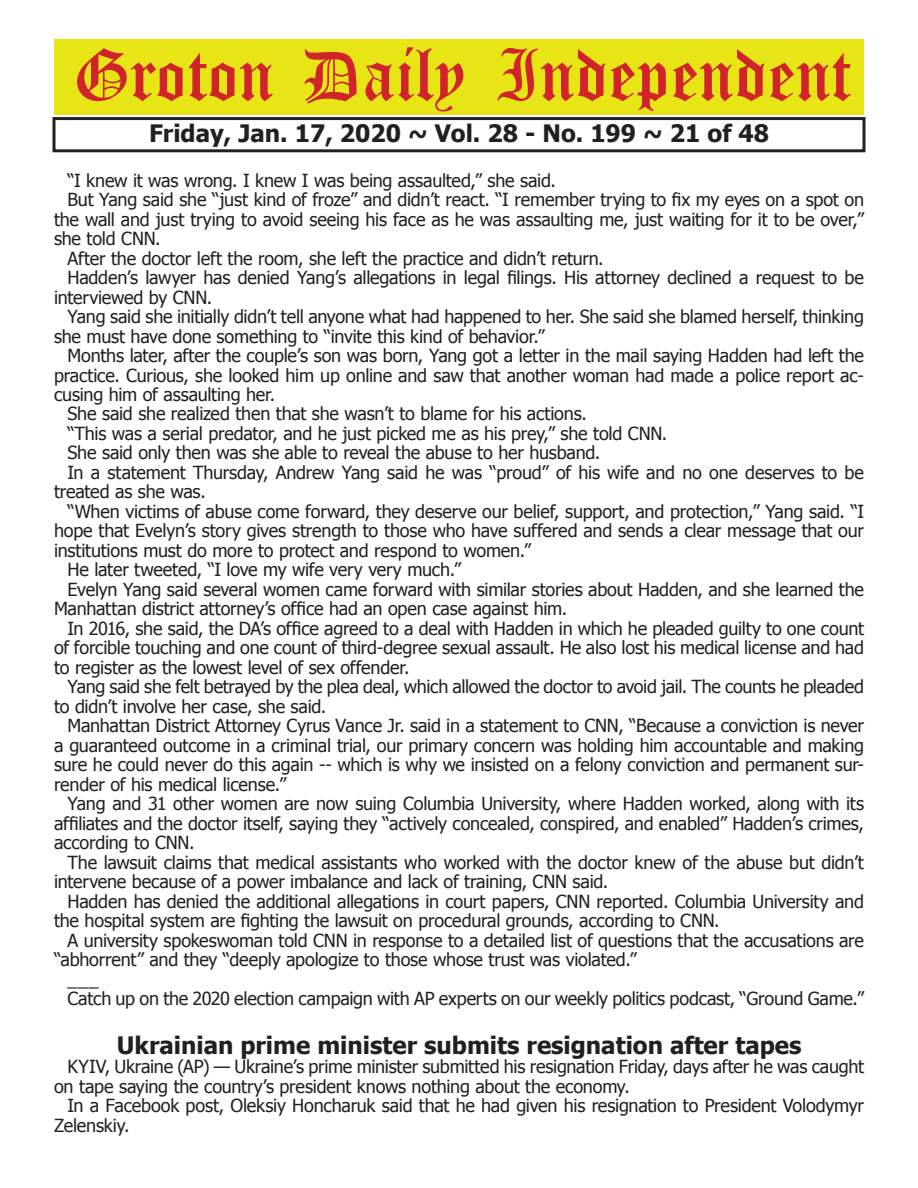
<style>
.page{position:relative;width:918px;height:1188px;background:#fff}
.page>*{position:absolute;margin:0;border:0;box-sizing:border-box;transform-origin:0 0}
.t1{font:54px "Old English Five";color:#d1232a}
.t2{font:700 24px "Tahoma";color:#231f20}
.t3{font:18px/19.5px "Tahoma";letter-spacing:-.01em;color:#231f20}
</style>
<div class="page">
<div style="left:52px;top:117px;width:814px;height:35px;border:3px solid #231f20"></div>
<div style="left:54px;top:40px;width:810px;height:75px;background:#e7e515"></div>
<h1 class="t1" style="left:73px;top:50px;width:779px">Groton Daily Independent</h1>
<h2 class="t2" style="left:149px;top:116px;width:622px">Friday, Jan. 17, 2020 ~ Vol. 28 - No. 199 ~ 21 of 48</h2>
<p class="t3" style="left:68px;top:169px;width:490px">“I knew it was wrong. I knew I was being assaulted,” she said.</p>
<p class="t3" style="left:68px;top:189px;width:798px">But Yang said she “just kind of froze” and didn’t react. “I remember trying to fix my eyes on a spot on</p>
<p class="t3" style="left:54px;top:208px;width:811px">the wall and just trying to avoid seeing his face as he was assaulting me, just waiting for it to be over,”</p>
<p class="t3" style="left:54px;top:228px;width:108px">she told CNN.</p>
<p class="t3" style="left:68px;top:247px;width:538px">After the doctor left the room, she left the practice and didn’t return.</p>
<p class="t3" style="left:68px;top:267px;width:798px">Hadden’s lawyer has denied Yang’s allegations in legal filings. His attorney declined a request to be</p>
<p class="t3" style="left:54px;top:286px;width:160px">interviewed by CNN.</p>
<p class="t3" style="left:68px;top:306px;width:798px">Yang said she initially didn’t tell anyone what had happened to her. She said she blamed herself, thinking</p>
<p class="t3" style="left:54px;top:325px;width:492px">she must have done something to “invite this kind of behavior.”</p>
<p class="t3" style="left:68px;top:345px;width:798px">Months later, after the couple’s son was born, Yang got a letter in the mail saying Hadden had left the</p>
<p class="t3" style="left:54px;top:364px;width:812px">practice. Curious, she looked him up online and saw that another woman had made a police report ac-</p>
<p class="t3" style="left:54px;top:384px;width:223px">cusing him of assaulting her.</p>
<p class="t3" style="left:68px;top:403px;width:521px">She said she realized then that she wasn’t to blame for his actions.</p>
<p class="t3" style="left:68px;top:423px;width:601px">“This was a serial predator, and he just picked me as his prey,” she told CNN.</p>
<p class="t3" style="left:68px;top:442px;width:534px">She said only then was she able to reveal the abuse to her husband.</p>
<p class="t3" style="left:68px;top:462px;width:798px">In a statement Thursday, Andrew Yang said he was “proud” of his wife and no one deserves to be</p>
<p class="t3" style="left:54px;top:481px;width:153px">treated as she was.</p>
<p class="t3" style="left:68px;top:501px;width:798px">“When victims of abuse come forward, they deserve our belief, support, and protection,” Yang said. “I</p>
<p class="t3" style="left:54px;top:520px;width:812px">hope that Evelyn’s story gives strength to those who have suffered and sends a clear message that our</p>
<p class="t3" style="left:54px;top:540px;width:479px">institutions must do more to protect and respond to women.”</p>
<p class="t3" style="left:68px;top:559px;width:395px">He later tweeted, “I love my wife very very much.”</p>
<p class="t3" style="left:68px;top:579px;width:798px">Evelyn Yang said several women came forward with similar stories about Hadden, and she learned the</p>
<p class="t3" style="left:54px;top:598px;width:515px">Manhattan district attorney’s office had an open case against him.</p>
<p class="t3" style="left:68px;top:618px;width:798px">In 2016, she said, the DA’s office agreed to a deal with Hadden in which he pleaded guilty to one count</p>
<p class="t3" style="left:54px;top:637px;width:811px">of forcible touching and one count of third-degree sexual assault. He also lost his medical license and had</p>
<p class="t3" style="left:54px;top:657px;width:357px">to register as the lowest level of sex offender.</p>
<p class="t3" style="left:68px;top:676px;width:798px">Yang said she felt betrayed by the plea deal, which allowed the doctor to avoid jail. The counts he pleaded</p>
<p class="t3" style="left:54px;top:696px;width:274px">to didn’t involve her case, she said.</p>
<p class="t3" style="left:68px;top:715px;width:798px">Manhattan District Attorney Cyrus Vance Jr. said in a statement to CNN, “Because a conviction is never</p>
<p class="t3" style="left:54px;top:735px;width:812px">a guaranteed outcome in a criminal trial, our primary concern was holding him accountable and making</p>
<p class="t3" style="left:54px;top:754px;width:812px">sure he could never do this again -- which is why we insisted on a felony conviction and permanent sur-</p>
<p class="t3" style="left:54px;top:774px;width:234px">render of his medical license.”</p>
<p class="t3" style="left:68px;top:793px;width:798px">Yang and 31 other women are now suing Columbia University, where Hadden worked, along with its</p>
<p class="t3" style="left:54px;top:813px;width:811px">affiliates and the doctor itself, saying they “actively concealed, conspired, and enabled” Hadden’s crimes,</p>
<p class="t3" style="left:54px;top:832px;width:142px">according to CNN.</p>
<p class="t3" style="left:68px;top:852px;width:798px">The lawsuit claims that medical assistants who worked with the doctor knew of the abuse but didn’t</p>
<p class="t3" style="left:54px;top:871px;width:556px">intervene because of a power imbalance and lack of training, CNN said.</p>
<p class="t3" style="left:68px;top:891px;width:798px">Hadden has denied the additional allegations in court papers, CNN reported. Columbia University and</p>
<p class="t3" style="left:54px;top:910px;width:667px">the hospital system are fighting the lawsuit on procedural grounds, according to CNN.</p>
<p class="t3" style="left:68px;top:930px;width:798px">A university spokeswoman told CNN in response to a detailed list of questions that the accusations are</p>
<p class="t3" style="left:54px;top:949px;width:584px">“abhorrent” and they “deeply apologize to those whose trust was violated.”</p>
<p class="t3" style="left:68px;top:969px;width:33px">___</p>
<p class="t3" style="left:68px;top:988px;width:798px">Catch up on the 2020 election campaign with AP experts on our weekly politics podcast, “Ground Game.”</p>
<h2 class="t2" style="left:117px;top:1028px;width:686px">Ukrainian prime minister submits resignation after tapes</h2>
<p class="t3" style="left:54px;top:1056px;width:812px;text-indent:14px">KYIV, Ukraine (AP) — Ukraine’s prime minister submitted his resignation Friday, days after he was caught on tape saying the country’s president knows nothing about the economy.</p>
<p class="t3" style="left:54px;top:1095px;width:812px;text-indent:14px">In a Facebook post, Oleksiy Honcharuk said that he had given his resignation to President Volodymyr<br>Zelenskiy.</p>
</div>
